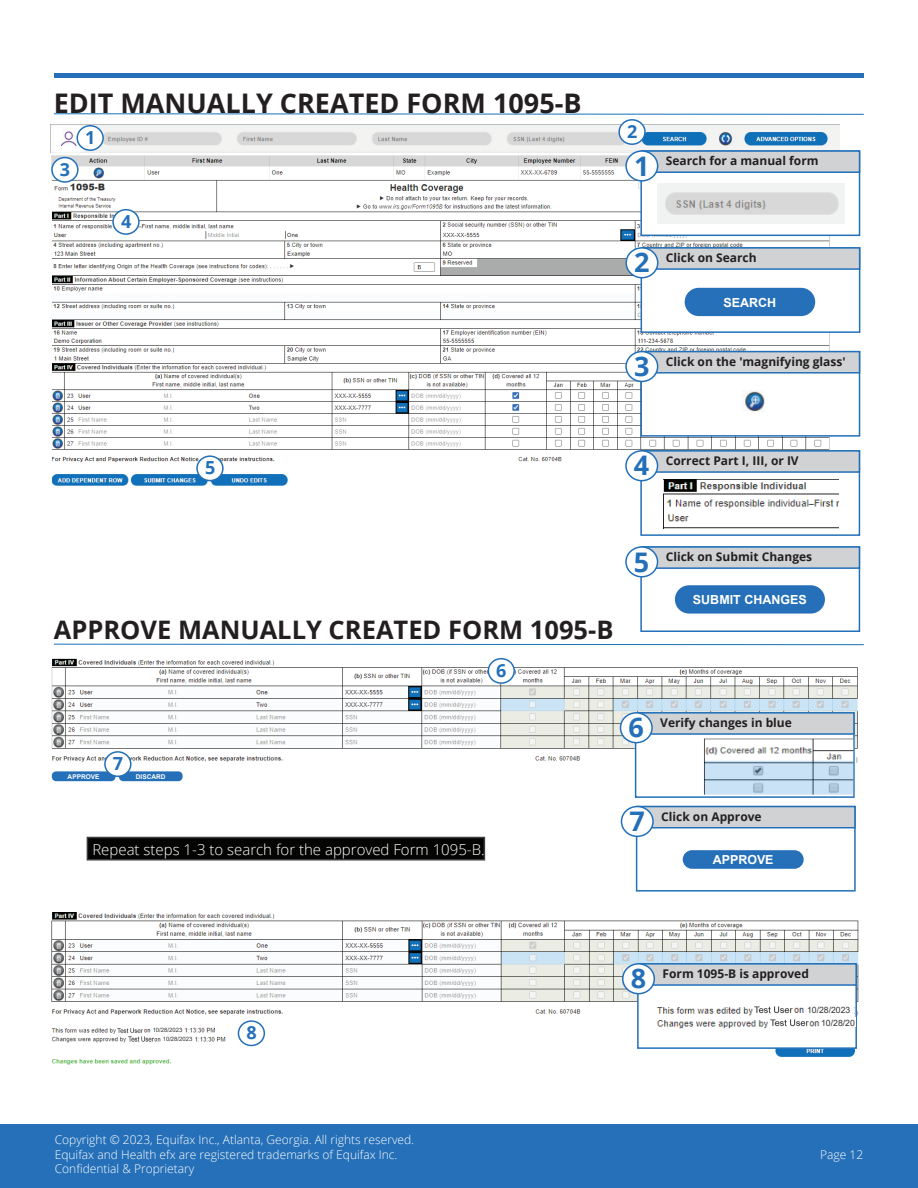
<style>
.page{position:relative;width:918px;height:1188px;background:#fff}
.page>*{position:absolute;margin:0;border:0;box-sizing:border-box;transform-origin:0 0}
.t1{font:700 27px "Open Sans";color:#231f20}
.t2{font:700 27px "Open Sans";color:#2370b9}
.t3{font:700 25.5px "Open Sans";color:#231f20}
.t4{font:700 18px "Open Sans";color:#2370b9}
.t5{font:300 15px "Open Sans";color:#fff}
.t6{font:700 12.45px "Arial";color:#fff}
.t7{font:700 12px "Open Sans";color:#231f20}
.t8{font:300 12px/14.4px "Open Sans";color:#fff}
.t9{font:8.7px/12.6px "Arial";color:#313232}
.t10{font:700 6.6px "Arial";color:#fff}
.t11{font:6px/8.7px "Arial";color:#313232}
</style>
<div class="page">
<img style="left:52px;top:659px;width:806px;height:107px">
<img style="left:52px;top:913px;width:807px;height:152px">
<div style="left:228px;top:1021px;width:19px;height:32px;background:#fff"></div>
<img style="left:51px;top:124px;width:788px;height:29px">
<img style="left:51px;top:153px;width:779px;height:333px">
<div style="left:0;top:1124px;width:918px;height:64px;background:#2570b8"></div>
<div style="left:54px;top:73px;width:810px;height:5px;background:#2570b8"></div>
<svg style="left:54px;top:113px;width:810px;height:2px;background:#88b7db"></svg>
<div style="left:641px;top:151px;width:219px;height:84px;background:#fff"></div>
<div style="left:640px;top:150px;width:220px;height:86px;border:2px solid #2370b9"></div>
<div style="left:642px;top:150px;width:218px;height:23px;background:#d1d2d4;border:2px solid #2370b9"></div>
<div style="left:626px;top:151px;width:32px;height:30px;background:#fff;border-radius:50%"></div>
<div style="left:625px;top:150px;width:33px;height:32px;border:2px solid #2370b9;border-radius:50%"></div>
<img style="left:657px;top:184px;width:188px;height:40px">
<div style="left:641px;top:247px;width:219px;height:86px;background:#fff;border:2px solid #2370b9"></div>
<div style="left:642px;top:247px;width:218px;height:23px;background:#d1d2d4;border:2px solid #2370b9"></div>
<div style="left:626px;top:248px;width:32px;height:30px;background:#fff;border-radius:50%"></div>
<div style="left:625px;top:247px;width:33px;height:31px;border:2px solid #2370b9;border-radius:50%"></div>
<div style="left:641px;top:352px;width:219px;height:84px;background:#fff"></div>
<div style="left:640px;top:351px;width:220px;height:86px;border:2px solid #2370b9"></div>
<div style="left:642px;top:351px;width:218px;height:23px;background:#d1d2d4;border:2px solid #2370b9"></div>
<div style="left:626px;top:352px;width:32px;height:29px;background:#fff;border-radius:50%"></div>
<div style="left:625px;top:351px;width:33px;height:31px;border:2px solid #2370b9;border-radius:50%"></div>
<img style="left:743px;top:390px;width:22px;height:21px">
<svg style="left:635px;top:735px;width:220px;height:63px"></svg>
<div style="left:636px;top:712px;width:219px;height:23px;background:#d1d2d4;border:2px solid #2370b9"></div>
<div style="left:620px;top:713px;width:32px;height:30px;background:#fff;border-radius:50%"></div>
<div style="left:620px;top:712px;width:33px;height:31px;border:2px solid #2370b9;border-radius:50%"></div>
<img style="left:704px;top:738px;width:149px;height:57px">
<img style="left:853px;top:738px;width:1px;height:57px">
<div style="left:636px;top:806px;width:220px;height:86px;background:#fff;border:2px solid #2370b9"></div>
<div style="left:637px;top:806px;width:219px;height:22px;background:#d1d2d4;border:2px solid #2370b9"></div>
<div style="left:621px;top:807px;width:32px;height:29px;background:#fff;border-radius:50%"></div>
<div style="left:621px;top:806px;width:33px;height:31px;border:2px solid #2370b9;border-radius:50%"></div>
<div style="left:637px;top:963px;width:220px;height:86px;background:#fff;border:2px solid #2370b9"></div>
<div style="left:639px;top:963px;width:218px;height:23px;background:#d1d2d4;border:2px solid #2370b9"></div>
<div style="left:623px;top:964px;width:31px;height:30px;background:#fff;border-radius:50%"></div>
<div style="left:622px;top:963px;width:33px;height:31px;border:2px solid #2370b9;border-radius:50%"></div>
<div style="left:77px;top:126px;width:26px;height:24px;background:#fff;border-radius:50%"></div>
<div style="left:77px;top:125px;width:27px;height:26px;border:2px solid #2370b9;border-radius:50%"></div>
<div style="left:619px;top:120px;width:26px;height:24px;background:#fff;border-radius:50%"></div>
<div style="left:618px;top:119px;width:28px;height:26px;border:2px solid #2370b9;border-radius:50%"></div>
<div style="left:640px;top:450px;width:220px;height:86px;background:#fff;border:2px solid #2370b9"></div>
<div style="left:642px;top:450px;width:218px;height:23px;background:#d1d2d4;border:2px solid #2370b9"></div>
<div style="left:626px;top:451px;width:32px;height:30px;background:#fff;border-radius:50%"></div>
<div style="left:625px;top:450px;width:33px;height:31px;border:2px solid #2370b9;border-radius:50%"></div>
<div style="left:640px;top:546px;width:220px;height:86px;background:#fff;border:2px solid #2370b9"></div>
<div style="left:642px;top:546px;width:218px;height:23px;background:#d1d2d4;border:2px solid #2370b9"></div>
<div style="left:626px;top:547px;width:32px;height:30px;background:#fff;border-radius:50%"></div>
<div style="left:625px;top:546px;width:33px;height:32px;border:2px solid #2370b9;border-radius:50%"></div>
<div style="left:52px;top:158px;width:26px;height:24px;background:#fff;border-radius:50%"></div>
<div style="left:51px;top:157px;width:28px;height:26px;border:2px solid #2370b9;border-radius:50%"></div>
<div style="left:113px;top:210px;width:26px;height:24px;background:#fff;border-radius:50%"></div>
<div style="left:112px;top:209px;width:28px;height:26px;border:2px solid #2370b9;border-radius:50%"></div>
<div style="left:197px;top:456px;width:26px;height:25px;background:#fff;border-radius:50%"></div>
<div style="left:196px;top:455px;width:28px;height:26px;border:2px solid #2370b9;border-radius:50%"></div>
<div style="left:488px;top:659px;width:26px;height:24px;background:#fff;border-radius:50%"></div>
<div style="left:488px;top:658px;width:27px;height:26px;border:2px solid #2370b9;border-radius:50%"></div>
<div style="left:238px;top:1021px;width:26px;height:24px;background:#fff;border-radius:50%"></div>
<div style="left:238px;top:1020px;width:27px;height:26px;border:2px solid #2370b9;border-radius:50%"></div>
<svg style="left:54px;top:644px;width:810px;height:1px"></svg>
<div style="left:87px;top:837px;width:398px;height:24px;background:#040503;border:2px solid #3e3e3f"></div>
<div style="left:52px;top:771px;width:63px;height:10px;background:#2570b8;border-radius:4px"></div>
<div style="left:683px;top:850px;width:121px;height:19px;background:#2570b8;border-radius:9px"></div>
<div style="left:119px;top:771px;width:64px;height:10px;background:#2570b8;border-radius:4px"></div>
<div style="left:685px;top:288px;width:130px;height:28px;background:#2570b8;border-radius:14px"></div>
<div style="left:675px;top:585px;width:150px;height:29px;background:#2570b8;border-radius:14px"></div>
<img style="left:663px;top:479px;width:175px;height:50px">
<img style="left:143px;top:1025px;width:85px;height:20px">
<img style="left:118px;top:1027px;width:25px;height:7px">
<img style="left:129px;top:1036px;width:24px;height:7px">
<div style="left:105px;top:752px;width:26px;height:24px;background:#fff;border-radius:50%"></div>
<div style="left:104px;top:751px;width:28px;height:26px;border:2px solid #2370b9;border-radius:50%"></div>
<img style="left:656px;top:997px;width:199px;height:38px">
<img style="left:792px;top:1003px;width:63px;height:29px">
<img style="left:755px;top:1005px;width:37px;height:11px">
<img style="left:771px;top:1018px;width:37px;height:11px">
<div style="left:152px;top:1027px;width:31px;height:6px;background:#fff"></div>
<div style="left:162px;top:1035px;width:31px;height:7px;background:#fff"></div>
<div style="left:806px;top:1005px;width:46px;height:10px;background:#fff"></div>
<div style="left:821px;top:1017px;width:34px;height:10px;background:#fff"></div>
<h1 class="t1" style="left:54px;top:84px;width:529px">EDIT MANUALLY CREATED FORM 1095-B</h1>
<h3 class="t4" style="left:60px;top:156px;width:12px">3</h3>
<h3 class="t4" style="left:85px;top:125px;width:12px">1</h3>
<h3 class="t4" style="left:627px;top:119px;width:12px">2</h3>
<h3 class="t4" style="left:121px;top:209px;width:12px">4</h3>
<h1 class="t2" style="left:634px;top:147px;width:17px">1</h1>
<p class="t7" style="left:666px;top:152px;width:154px">Search for a manual form</p>
<h1 class="t2" style="left:634px;top:244px;width:17px">2</h1>
<p class="t7" style="left:666px;top:249px;width:92px">Click on Search</p>
<p class="t6" style="left:724px;top:293px;width:54px">SEARCH</p>
<h1 class="t2" style="left:634px;top:347px;width:17px">3</h1>
<p class="t7" style="left:666px;top:353px;width:181px">Click on the 'magnifying glass'</p>
<h3 class="t4" style="left:205px;top:455px;width:12px">5</h3>
<h1 class="t2" style="left:634px;top:447px;width:17px">4</h1>
<p class="t7" style="left:666px;top:452px;width:134px">Correct Part I, III, or IV</p>
<h1 class="t2" style="left:634px;top:543px;width:17px">5</h1>
<p class="t7" style="left:666px;top:548px;width:148px">Click on Submit Changes</p>
<p class="t6" style="left:693px;top:591px;width:115px">SUBMIT CHANGES</p>
<h2 class="t3" style="left:54px;top:612px;width:561px">APPROVE MANUALLY CREATED FORM 1095-B</h2>
<h3 class="t4" style="left:496px;top:658px;width:12px">6</h3>
<p class="t10" style="left:68px;top:772px;width:34px">APPROVE</p>
<h3 class="t4" style="left:113px;top:751px;width:12px">7</h3>
<p class="t10" style="left:136px;top:772px;width:31px">DISCARD</p>
<p class="t5" style="left:92px;top:839px;width:394px">Repeat steps 1-3 to search for the approved Form 1095-B.</p>
<p class="t11" style="left:163px;top:1026px;width:31px;text-indent:-10px">10/28/2023<br>10/28/2023</p>
<h3 class="t4" style="left:246px;top:1020px;width:12px">8</h3>
<p class="t8" style="left:55px;top:1132px;width:361px">Copyright © 2023, Equifax Inc., Atlanta, Georgia. All rights reserved.<br>Equifax and Health efx are registered trademarks of Equifax Inc.<br>Confidential &amp; Proprietary</p>
<h1 class="t2" style="left:628px;top:709px;width:17px">6</h1>
<p class="t7" style="left:660px;top:714px;width:133px">Verify changes in blue</p>
<h1 class="t2" style="left:629px;top:802px;width:17px">7</h1>
<p class="t7" style="left:661px;top:808px;width:102px">Click on Approve</p>
<p class="t6" style="left:713px;top:851px;width:62px">APPROVE</p>
<h1 class="t2" style="left:631px;top:960px;width:17px">8</h1>
<p class="t7" style="left:663px;top:965px;width:148px">Form 1095-B is approved</p>
<p class="t9" style="left:821px;top:1004px;width:35px;text-indent:-14px">10/28/2023<br>10/28/20</p>
<p class="t8" style="left:820px;top:1147px;width:45px">Page 12</p>
</div>
